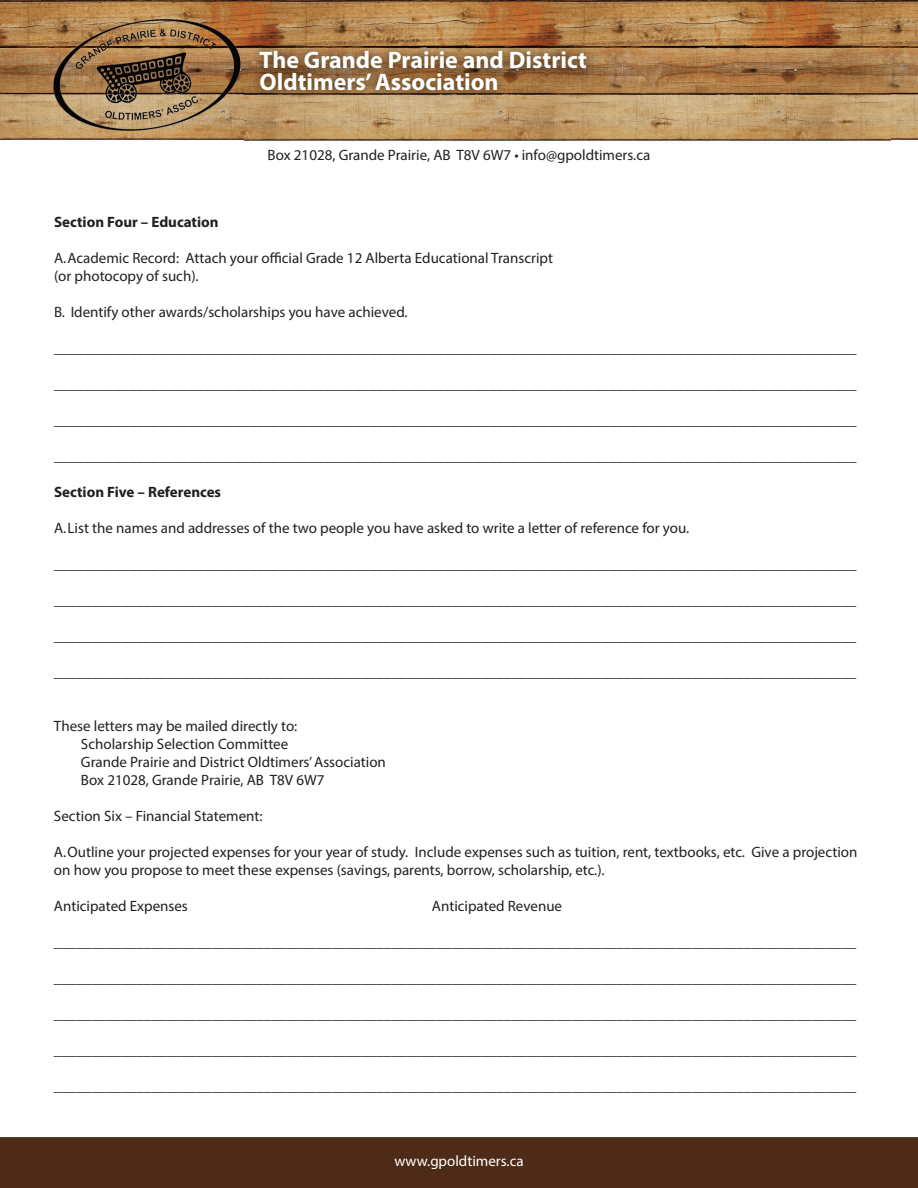
<style>
.page{position:relative;width:918px;height:1188px;background:#fff}
.page>*{position:absolute;margin:0;border:0;box-sizing:border-box;transform-origin:0 0}
.t1{font:700 24px/22.5px "Myriad Pro";color:#fff}
.t2{font:15px/18px "Myriad Pro";color:#231f20}
.t3{font:700 15px "Myriad Pro";color:#231f20}
.t4{font:15px "Myriad Pro";color:#fff}
</style>
<div class="page">
<img style="left:0;top:0;width:918px;height:1188px">
<img style="left:244px;top:34px;width:647px;height:110px">
<h1 class="t1" style="left:260px;top:51px;width:329px">The Grande Prairie and District<br>Oldtimers’ Association</h1>
<p class="t2" style="left:268px;top:147px;width:384px">Box 21028, Grande Prairie, AB T8V 6W7 • info@gpoldtimers.ca</p>
<p class="t3" style="left:54px;top:217px;width:166px">Section Four – Education</p>
<p class="t2" style="left:54px;top:250px;width:501px">A.Academic Record: Attach your official Grade 12 Alberta Educational Transcript (or photocopy of such).</p>
<p class="t2" style="left:54px;top:304px;width:355px">B. Identify other awards/scholarships you have achieved.</p>
<p class="t2" style="left:54px;top:340px;width:804px">___________________________________________________________________________________________________________</p>
<p class="t2" style="left:54px;top:376px;width:804px">___________________________________________________________________________________________________________</p>
<p class="t2" style="left:54px;top:412px;width:804px">___________________________________________________________________________________________________________</p>
<p class="t2" style="left:54px;top:448px;width:804px">___________________________________________________________________________________________________________</p>
<p class="t3" style="left:54px;top:487px;width:169px">Section Five – References</p>
<p class="t2" style="left:54px;top:520px;width:637px">A.List the names and addresses of the two people you have asked to write a letter of reference for you.</p>
<p class="t2" style="left:54px;top:556px;width:804px">___________________________________________________________________________________________________________</p>
<p class="t2" style="left:54px;top:592px;width:804px">___________________________________________________________________________________________________________</p>
<p class="t2" style="left:54px;top:628px;width:804px">___________________________________________________________________________________________________________</p>
<p class="t2" style="left:54px;top:664px;width:804px">___________________________________________________________________________________________________________</p>
<p class="t2" style="left:81px;top:718px;width:306px;text-indent:-27px">These letters may be mailed directly to:<br>Scholarship Selection Committee<br>Grande Prairie and District Oldtimers’ Association Box 21028, Grande Prairie, AB T8V 6W7</p>
<p class="t2" style="left:54px;top:808px;width:210px">Section Six – Financial Statement:</p>
<p class="t2" style="left:54px;top:844px;width:805px">A.Outline your projected expenses for your year of study. Include expenses such as tuition, rent, textbooks, etc. Give a projection on how you propose to meet these expenses (savings, parents, borrow, scholarship, etc.).</p>
<p class="t2" style="left:54px;top:898px;width:135px">Anticipated Expenses</p>
<p class="t2" style="left:432px;top:898px;width:132px">Anticipated Revenue</p>
<p class="t2" style="left:54px;top:934px;width:804px">___________________________________________________________________________________________________________</p>
<p class="t2" style="left:54px;top:970px;width:804px">___________________________________________________________________________________________________________</p>
<p class="t2" style="left:54px;top:1006px;width:804px">___________________________________________________________________________________________________________</p>
<p class="t2" style="left:54px;top:1042px;width:804px">___________________________________________________________________________________________________________</p>
<p class="t2" style="left:54px;top:1078px;width:804px">___________________________________________________________________________________________________________</p>
<p class="t4" style="left:394px;top:1156px;width:131px">www.gpoldtimers.ca</p>
</div>
